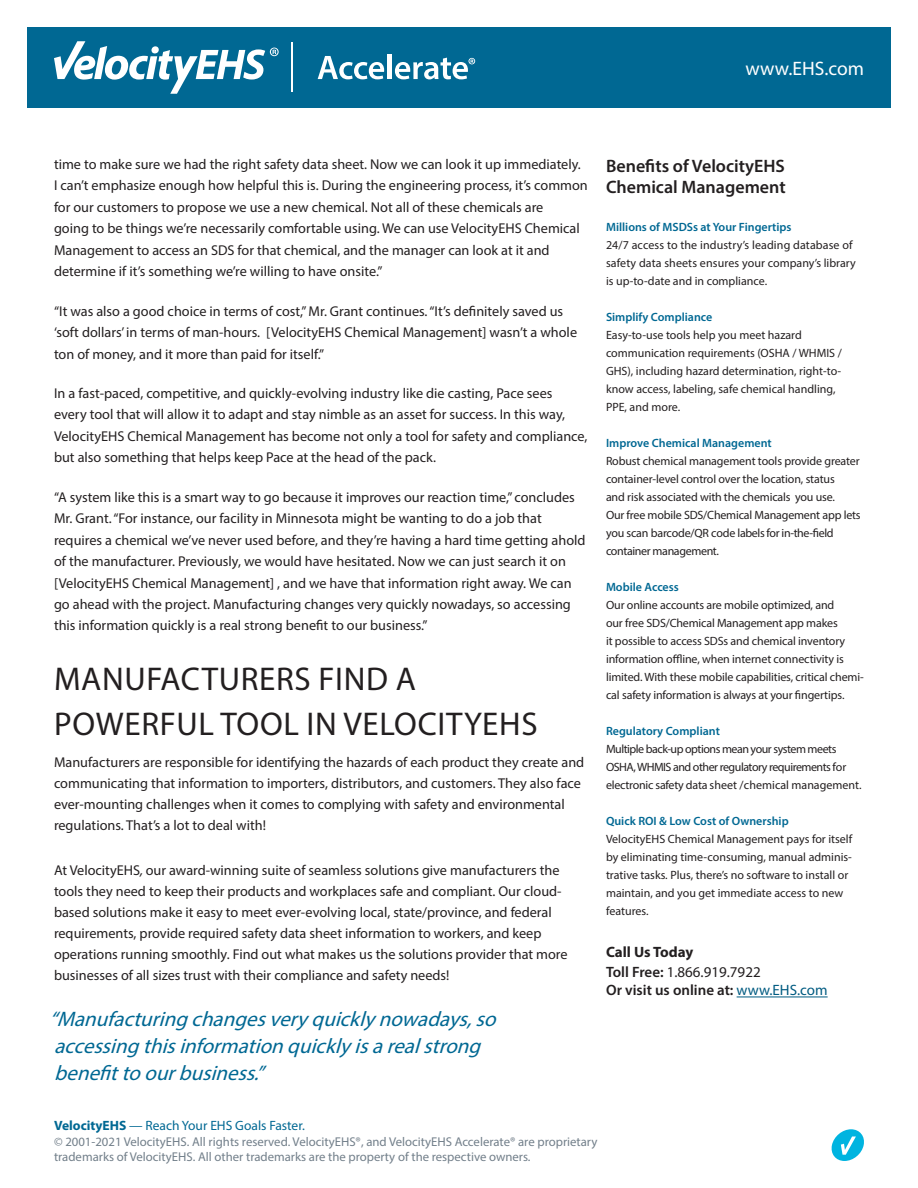
<style>
.page{position:relative;width:918px;height:1188px;background:#fff}
.page>*{position:absolute;margin:0;border:0;box-sizing:border-box;transform-origin:0 0}
.t1{font:33px/45px "Myriad Pro";letter-spacing:.02em;color:#231f20}
.t2{font:italic 21px/27px "Myriad Pro";color:#006893}
.t3{font:19.5px "Myriad Pro";color:#fff}
.t4{font:600 18px/21.6px "Myriad Pro";color:#231f20}
.t5{font:15px/20.1px "Myriad Pro";color:#231f20}
.t6{font:600 15px "Myriad Pro";color:#231f20}
.t7{font:14.25px/21.5px "Myriad Pro";color:#231f20}
.t8{font:13.5px "Myriad Pro";color:#006893}
.t9{font:12.75px/15px "Myriad Pro";color:#727f8a}
.t10{font:12px/18px "Myriad Pro";letter-spacing:-.01em;color:#231f20}
.t11{font:600 12px "Myriad Pro";color:#006893}
.t12{font:12px/18px "Myriad Pro";letter-spacing:-.04em;color:#231f20}
.t13{font:12px/18px "Myriad Pro";letter-spacing:.01em;color:#231f20}
.s1{font-style:italic}
.s2{font-weight:700}
.s3{font-weight:600}
.s4{font-weight:400;color:#005b81}
</style>
<div class="page">
<div style="left:27px;top:27px;width:864px;height:81px;background:#006893"></div>
<svg style="left:832px;top:1129px;width:32px;height:32px"></svg>
<svg style="left:54px;top:41px;width:225px;height:53px"></svg>
<hr style="left:291px;top:43px;width:1px;height:49px;background:#fff">
<svg style="left:318px;top:56px;width:66px;height:23px"></svg>
<div style="left:387px;top:55px;width:5px;height:24px;background:#fff"></div>
<svg style="left:395px;top:58px;width:80px;height:21px"></svg>
<hr style="left:737px;top:997px;width:91px;height:1px;background:#005b81">
<h3 class="t3" style="left:746px;top:57px;width:120px">www.EHS.com</h3>
<p class="t7" style="left:54px;top:153px;width:535px">time to make sure we had the right safety data sheet. Now we can look it up immediately.<br>I can’t emphasize enough how helpful this is. During the engineering process, it’s common for our customers to propose we use a new chemical. Not all of these chemicals are<br>going to be things we’re necessarily comfortable using. We can use VelocityEHS Chemical Management to access an SDS for that chemical, and the manager can look at it and determine if it’s something we’re willing to have onsite.”</p>
<p class="t7" style="left:54px;top:300px;width:525px">“It was also a good choice in terms of cost,” Mr. Grant continues. “It’s definitely saved us ‘soft dollars’ in terms of man-hours. [VelocityEHS Chemical Management] wasn’t a whole ton of money, and it more than paid for itself.”</p>
<p class="t7" style="left:54px;top:382px;width:535px">In a fast-paced, competitive, and quickly-evolving industry like die casting, Pace sees every tool that will allow it to adapt and stay nimble as an asset for success. In this way, VelocityEHS Chemical Management has become not only a tool for safety and compliance, but also something that helps keep Pace at the head of the pack.</p>
<p class="t7" style="left:54px;top:486px;width:533px">“A system like this is a smart way to go because it improves our reaction time,” concludes Mr. Grant. “For instance, our facility in Minnesota might be wanting to do a job that requires a chemical we’ve never used before, and they’re having a hard time getting ahold of the manufacturer. Previously, we would have hesitated. Now we can just search it on [VelocityEHS Chemical Management] , and we have that information right away. We can go ahead with the project. Manufacturing changes very quickly nowadays, so accessing this information quickly is a real strong benefit to our business.”</p>
<h1 class="t1" style="left:54px;top:656px;width:485px">MANUFACTURERS FIND A<br>POWERFUL TOOL IN VELOCITYEHS</h1>
<p class="t7" style="left:54px;top:752px;width:532px;line-height:21px">Manufacturers are responsible for identifying the hazards of each product they create and communicating that information to importers, distributors, and customers. They also face ever-mounting challenges when it comes to complying with safety and environmental regulations. That’s a lot to deal with!</p>
<p class="t7" style="left:54px;top:860px;width:515px;line-height:21px">At VelocityEHS<span class="s1">,</span> our award-winning suite of seamless solutions give manufacturers the tools they need to keep their products and workplaces safe and compliant. Our cloud&shy;based solutions make it easy to meet ever-evolving local, state/province, and federal requirements, provide required safety data sheet information to workers, and keep operations running smoothly. Find out what makes us the solutions provider that more businesses of all sizes trust with their compliance and safety needs!</p>
<h2 class="t2" style="left:49px;top:1005px;width:455px">“Manufacturingchangesveryquicklynowadays,so accessingthisinformationquicklyisarealstrong benefittoourbusiness.”</h2>
<p class="t4" style="left:606px;top:154px;width:181px">Benefits of VelocityEHS<br>Chemical Management</p>
<p class="t11" style="left:606px;top:220px;width:187px">Millions of MSDSs at Your Fingertips</p>
<p class="t13" style="left:606px;top:236px;width:251px">24/7 access to the industry’s leading database of safety data sheets ensures your company’s library is up-to-date and in compliance.</p>
<p class="t11" style="left:606px;top:310px;width:108px">Simplify Compliance</p>
<p class="t10" style="left:606px;top:326px;width:237px">Easy-to-use tools help you meet hazard communication requirements (OSHA / WHMIS / GHS), including hazard determination, right-to&shy;know access, labeling, safe chemical handling, PPE, and more.</p>
<p class="t11" style="left:606px;top:436px;width:167px">Improve Chemical Management</p>
<p class="t10" style="left:606px;top:452px;width:256px">Robust chemical management tools provide greater container-level control over the location, status<br>and risk associated with the chemicals you use.<br>Our free mobile SDS/Chemical Management app lets you scan barcode/QR code labels for in-the-field container management.</p>
<p class="t11" style="left:606px;top:580px;width:74px">Mobile Access</p>
<p class="t10" style="left:606px;top:596px;width:259px">Our online accounts are mobile optimized, and<br>our free SDS/Chemical Management app makes<br>it possible to access SDSs and chemical inventory information offline, when internet connectivity is limited. With these mobile capabilities, critical chemi&shy;cal safety information is always at your fingertips.</p>
<p class="t11" style="left:606px;top:724px;width:115px">Regulatory Compliant</p>
<p class="t12" style="left:606px;top:740px;width:257px">Multiple back-up options mean your system meets<br>OSHA, WHMIS and other regulatory requirements for electronic safety data sheet /chemical management.</p>
<p class="t11" style="left:606px;top:814px;width:184px">Quick ROI &amp; Low Cost of Ownership</p>
<p class="t10" style="left:606px;top:830px;width:248px">VelocityEHS Chemical Management pays for itself by eliminating time-consuming, manual adminis&shy;trative tasks. Plus, there’s no software to install or maintain, and you get immediate access to new features.</p>
<p class="t5" style="left:606px;top:942px;width:156px"><span class="s2">Call Us Today<br></span><span class="s3">Toll Free:</span> 1.866.919.7922</p>
<p class="t6" style="left:606px;top:981px;width:223px">Or visit us online at: <span class="s4">www.EHS.com</span></p>
<p class="t8" style="left:54px;top:1117px;width:252px"><span class="s2">VelocityEHS</span> — Reach Your EHS Goals Faster.</p>
<p class="t9" style="left:54px;top:1134px;width:545px">© 2001-2021 VelocityEHS. All rights reserved. VelocityEHS®, and VelocityEHS Accelerate® are proprietary trademarks of VelocityEHS. All other trademarks are the property of the respective owners.</p>
</div>
